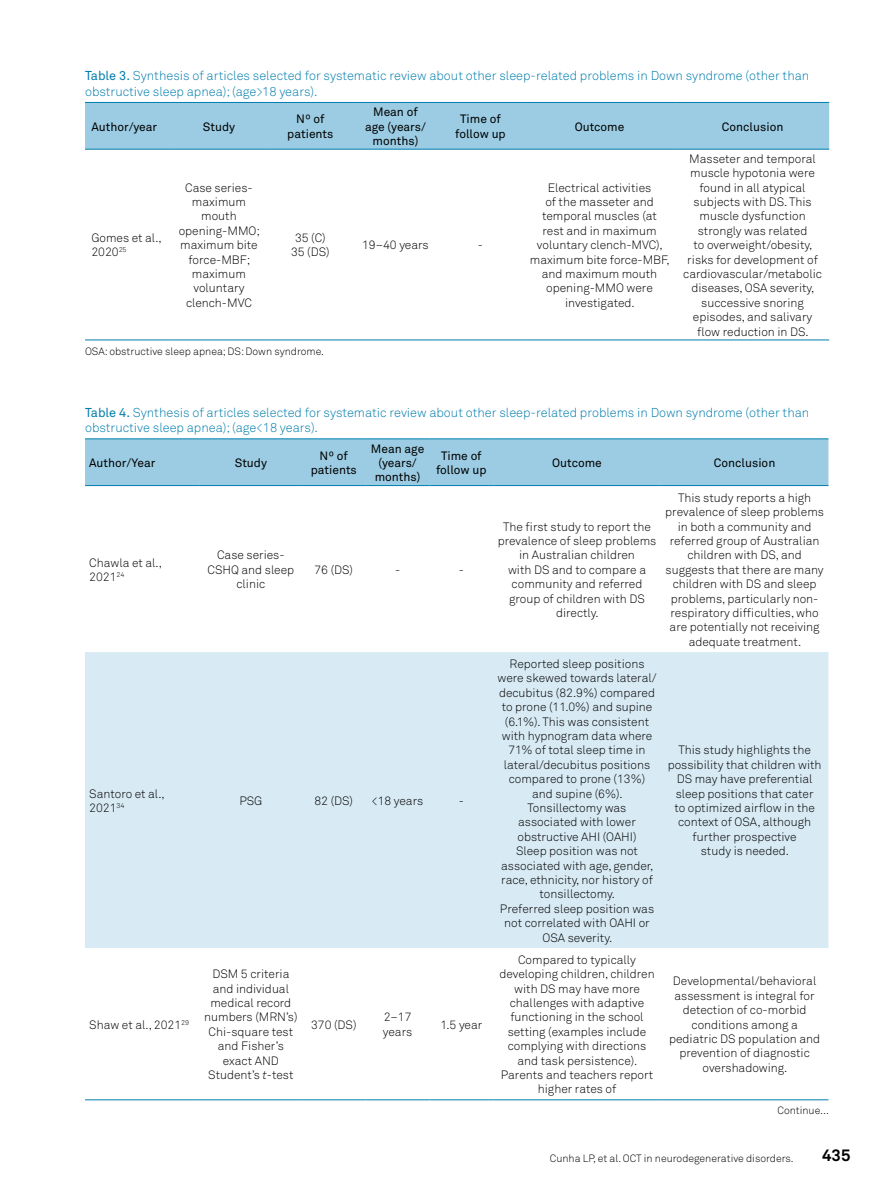
<style>
.page{position:relative;width:893px;height:1191px;background:#fff}
.page>*{position:absolute;margin:0;border:0;box-sizing:border-box;transform-origin:0 0}
.t1{font:700 16.5px "Akkurat Pro";color:#000}
.t2{font:12.75px/15.3px "Akkurat Light Pro";color:#007dac}
.t3{font:12px/14.4px "Akkurat Light Pro";color:#000;text-align:center}
.t4{font:12px/14.4px "Akkurat Pro";color:#000;text-align:center}
.t5{font:10.5px "Akkurat Light Pro";color:#000}
.s1{font-family:"Akkurat Pro"}
.s2{font-style:italic}
</style>
<div class="page">
<div style="left:85px;top:439px;width:743px;height:46px;background:#9bcce3"></div>
<div style="left:85px;top:652px;width:743px;height:296px;background:#d8eaf4"></div>
<hr style="left:85px;top:438px;width:115px;height:1px;background:#007dac">
<hr style="left:200px;top:438px;width:102px;height:1px;background:#007dac">
<hr style="left:302px;top:438px;width:64px;height:1px;background:#007dac">
<hr style="left:366px;top:438px;width:63px;height:1px;background:#007dac">
<hr style="left:429px;top:438px;width:64px;height:1px;background:#007dac">
<hr style="left:493px;top:438px;width:168px;height:1px;background:#007dac">
<hr style="left:661px;top:438px;width:167px;height:1px;background:#007dac">
<hr style="left:85px;top:485px;width:115px;height:1px;background:#007dac">
<hr style="left:200px;top:485px;width:102px;height:1px;background:#007dac">
<hr style="left:302px;top:485px;width:64px;height:1px;background:#007dac">
<hr style="left:366px;top:485px;width:63px;height:1px;background:#007dac">
<hr style="left:429px;top:485px;width:64px;height:1px;background:#007dac">
<hr style="left:493px;top:485px;width:168px;height:1px;background:#007dac">
<hr style="left:661px;top:485px;width:167px;height:1px;background:#007dac">
<hr style="left:85px;top:1099px;width:115px;height:1px;background:#007dac">
<hr style="left:200px;top:1099px;width:102px;height:1px;background:#007dac">
<hr style="left:302px;top:1099px;width:64px;height:1px;background:#007dac">
<hr style="left:366px;top:1099px;width:63px;height:1px;background:#007dac">
<hr style="left:429px;top:1099px;width:64px;height:1px;background:#007dac">
<hr style="left:493px;top:1099px;width:168px;height:1px;background:#007dac">
<hr style="left:661px;top:1099px;width:167px;height:1px;background:#007dac">
<div style="left:85px;top:103px;width:744px;height:46px;background:#9bcce3"></div>
<hr style="left:85px;top:339px;width:85px;height:1px;background:#007dac">
<hr style="left:170px;top:339px;width:98px;height:1px;background:#007dac">
<hr style="left:268px;top:339px;width:85px;height:1px;background:#007dac">
<hr style="left:353px;top:339px;width:85px;height:1px;background:#007dac">
<hr style="left:438px;top:339px;width:85px;height:1px;background:#007dac">
<hr style="left:523px;top:339px;width:153px;height:1px;background:#007dac">
<hr style="left:676px;top:339px;width:153px;height:1px;background:#007dac">
<hr style="left:85px;top:102px;width:85px;height:1px;background:#007dac">
<hr style="left:170px;top:102px;width:98px;height:1px;background:#007dac">
<hr style="left:268px;top:102px;width:85px;height:1px;background:#007dac">
<hr style="left:353px;top:102px;width:85px;height:1px;background:#007dac">
<hr style="left:438px;top:102px;width:85px;height:1px;background:#007dac">
<hr style="left:523px;top:102px;width:153px;height:1px;background:#007dac">
<hr style="left:676px;top:102px;width:153px;height:1px;background:#007dac">
<hr style="left:85px;top:149px;width:85px;height:1px;background:#007dac">
<hr style="left:170px;top:149px;width:98px;height:1px;background:#007dac">
<hr style="left:268px;top:149px;width:85px;height:1px;background:#007dac">
<hr style="left:353px;top:149px;width:85px;height:1px;background:#007dac">
<hr style="left:438px;top:149px;width:85px;height:1px;background:#007dac">
<hr style="left:523px;top:149px;width:153px;height:1px;background:#007dac">
<hr style="left:676px;top:149px;width:153px;height:1px;background:#007dac">
<p class="t2" style="left:85px;top:69px;width:726px"><span class="s1">Table 3.</span> Synthesis of articles selected for systematic review about other sleep-related problems in Down syndrome (other than obstructive sleep apnea); (age&gt;18 years).</p>
<p class="t4" style="left:91px;top:119px;width:67px">Author/year</p>
<p class="t4" style="left:203px;top:119px;width:34px">Study</p>
<p class="t4" style="left:287px;top:112px;width:48px">Nº of patients</p>
<p class="t4" style="left:365px;top:105px;width:62px">Mean of age (years/ months)</p>
<p class="t4" style="left:455px;top:112px;width:52px">Time of follow up</p>
<p class="t4" style="left:575px;top:119px;width:51px">Outcome</p>
<p class="t4" style="left:722px;top:119px;width:63px">Conclusion</p>
<p class="t3" style="left:91px;top:231px;width:72px;text-align:left">Gomes et al.,<br>2020<sup>25</sup></p>
<p class="t3" style="left:179px;top:180px;width:83px">Case series&shy;maximum mouth opening-MMO; maximum bite force-MBF; maximum voluntary clench-MVC</p>
<p class="t3" style="left:291px;top:231px;width:40px">35 (C)<br>35 (DS)</p>
<p class="t3" style="left:362px;top:238px;width:68px">19–40 years</p>
<p class="t3" style="left:478px;top:238px;width:7px">-</p>
<p class="t5" style="left:85px;top:345px;width:241px">OSA: obstructive sleep apnea; DS: Down syndrome.</p>
<p class="t3" style="left:530px;top:180px;width:141px">Electrical activities<br>of the masseter and temporal muscles (at<br>rest and in maximum voluntary clench-MVC), maximum bite force-MBF, and maximum mouth opening-MMO were investigated.</p>
<p class="t3" style="left:683px;top:152px;width:140px">Masseter and temporal muscle hypotonia were found in all atypical subjects with DS. This muscle dysfunction strongly was related<br>to overweight/obesity, risks for development of cardiovascular/metabolic diseases, OSA severity, successive snoring episodes, and salivary flow reduction in DS.</p>
<p class="t2" style="left:85px;top:405px;width:726px"><span class="s1">Table 4.</span> Synthesis of articles selected for systematic review about other sleep-related problems in Down syndrome (other than obstructive sleep apnea); (age&lt;18 years).</p>
<p class="t4" style="left:89px;top:456px;width:68px">Author/Year</p>
<p class="t4" style="left:235px;top:456px;width:34px">Study</p>
<p class="t4" style="left:311px;top:448px;width:48px">Nº of patients</p>
<p class="t4" style="left:371px;top:441px;width:55px">Mean age (years/ months)</p>
<p class="t4" style="left:436px;top:448px;width:52px">Time of follow up</p>
<p class="t4" style="left:552px;top:456px;width:51px">Outcome</p>
<p class="t4" style="left:714px;top:456px;width:63px">Conclusion</p>
<p class="t3" style="left:89px;top:555px;width:74px;text-align:left">Chawla et al.,<br>2021<sup>24</sup></p>
<p class="t3" style="left:208px;top:548px;width:88px">Case series-<br>CSHQ and sleep clinic</p>
<p class="t3" style="left:314px;top:562px;width:40px">76 (DS)</p>
<p class="t3" style="left:395px;top:562px;width:7px">-</p>
<p class="t3" style="left:459px;top:562px;width:7px">-</p>
<p class="t3" style="left:89px;top:786px;width:77px;text-align:left">Santoro et al.,<br>2021<sup>34</sup></p>
<p class="t3" style="left:239px;top:793px;width:25px">PSG</p>
<p class="t3" style="left:314px;top:793px;width:40px">82 (DS)</p>
<p class="t3" style="left:372px;top:793px;width:53px">&lt;18 years</p>
<p class="t3" style="left:459px;top:793px;width:7px">-</p>
<p class="t3" style="left:89px;top:1017px;width:101px">Shaw et al., 2021<sup>29</sup></p>
<p class="t3" style="left:204px;top:967px;width:95px">DSM 5 criteria and individual medical record numbers (MRN’s)<br>Chi-square test and Fisher’s exact AND<br>Student’s <span class="s2">t</span>-test</p>
<p class="t3" style="left:311px;top:1017px;width:47px">370 (DS)</p>
<p class="t3" style="left:383px;top:1010px;width:31px;text-align:left">2–17 years</p>
<p class="t3" style="left:440px;top:1017px;width:43px">1.5 year</p>
<p class="t3" style="left:498px;top:519px;width:160px">The first study to report the prevalence of sleep problems in Australian children<br>with DS and to compare a community and referred group of children with DS directly.</p>
<p class="t3" style="left:497px;top:657px;width:161px">Reported sleep positions were skewed towards lateral/ decubitus (82.9%) compared to prone (11.0%) and supine (6.1%). This was consistent with hypnogram data where<br>71% of total sleep time in lateral/decubitus positions compared to prone (13%) and supine (6%).<br>Tonsillectomy was associated with lower obstructive AHI (OAHI)<br>Sleep position was not associated with age, gender, race, ethnicity, nor history of tonsillectomy.<br>Preferred sleep position was not correlated with OAHI or<br>OSA severity.</p>
<p class="t3" style="left:499px;top:952px;width:157px">Compared to typically developing children, children with DS may have more challenges with adaptive functioning in the school setting (examples include complying with directions and task persistence).<br>Parents and teachers report higher rates of</p>
<p class="t3" style="left:665px;top:490px;width:160px">This study reports a high prevalence of sleep problems in both a community and referred group of Australian children with DS, and suggests that there are many children with DS and sleep problems, particularly non&shy;respiratory difficulties, who are potentially not receiving adequate treatment.</p>
<p class="t3" style="left:668px;top:743px;width:155px">This study highlights the possibility that children with<br>DS may have preferential sleep positions that cater<br>to optimized airflow in the context of OSA, although further prospective<br>study is needed.</p>
<p class="t3" style="left:669px;top:974px;width:153px">Developmental/behavioral assessment is integral for detection of co-morbid conditions among a pediatric DS population and prevention of diagnostic overshadowing.</p>
<p class="t5" style="left:777px;top:1104px;width:53px">Continue…</p>
<p class="t5" style="left:550px;top:1151px;width:245px">Cunha LP, et al. OCT in neurodegenerative disorders.</p>
<h1 class="t1" style="left:822px;top:1145px;width:30px">435</h1>
</div>
